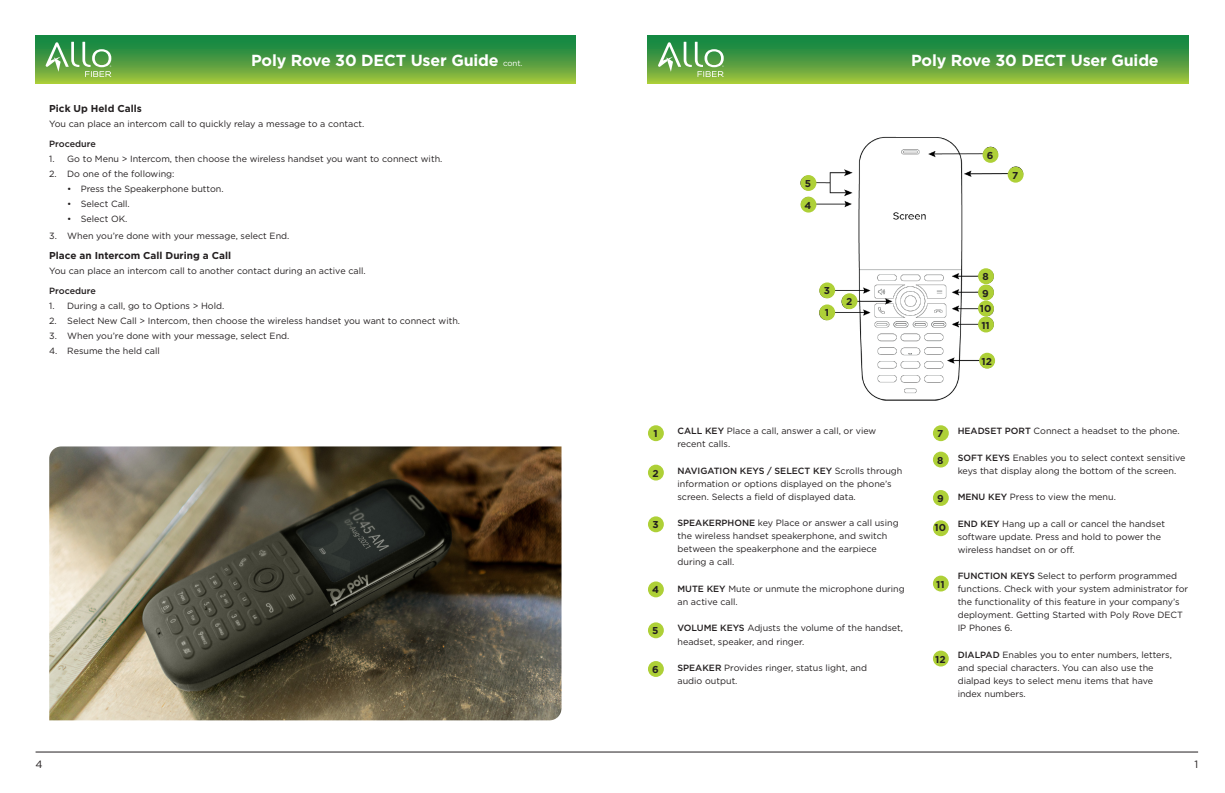
<style>
.page{position:relative;width:1225px;height:793px;background:#fff}
.page>*{position:absolute;margin:0;border:0;box-sizing:border-box;transform-origin:0 0}
.Page_Title{font:700 16px "Gotham";letter-spacing:-.01em;color:#fff}
.t1{font:10.6px "Gotham";color:#231f20}
.Section_Title{font:700 10px "Gotham";color:#231f20}
.Copy_Medium{font:700 10px "Gotham";color:#231f20}
.Copy{font:700 10px "Gotham";color:#231f20}
.Copy_Numbers{font:9px/13px "Gotham";color:#231f20}
.Copy-2{font:9px "Gotham";color:#231f20}
.Copy-3{font:500 9px "Gotham";color:#231f20}
.s1{font-weight:400;font-size:8px}
.s2{font-weight:500}
</style>
<div class="page">
<div style="left:36px;top:36px;width:540px;height:47px;background:linear-gradient(to bottom,#027e44,#9abd3e)"></div>
<div style="left:648px;top:36px;width:540px;height:47px;background:linear-gradient(to bottom,#027e44,#9abd3e)"></div>
<svg style="left:46px;top:42px;width:65px;height:35px"></svg>
<svg style="left:658px;top:42px;width:65px;height:35px"></svg>
<img style="left:804px;top:136px;width:220px;height:265px">
<div style="left:819px;top:304px;width:16px;height:16px;background:#aed037;border-radius:50%"></div>
<div style="left:841px;top:293px;width:16px;height:16px;background:#aed037;border-radius:50%"></div>
<div style="left:819px;top:282px;width:16px;height:16px;background:#aed037;border-radius:50%"></div>
<div style="left:800px;top:196px;width:16px;height:16px;background:#aed037;border-radius:50%"></div>
<div style="left:800px;top:175px;width:16px;height:16px;background:#aed037;border-radius:50%"></div>
<div style="left:982px;top:147px;width:16px;height:16px;background:#aed037;border-radius:50%"></div>
<div style="left:1007px;top:167px;width:16px;height:15px;background:#aed037;border-radius:50%"></div>
<div style="left:977px;top:268px;width:16px;height:16px;background:#aed037;border-radius:50%"></div>
<div style="left:977px;top:284px;width:16px;height:16px;background:#aed037;border-radius:50%"></div>
<div style="left:977px;top:300px;width:16px;height:16px;background:#aed037;border-radius:50%"></div>
<div style="left:977px;top:316px;width:16px;height:16px;background:#aed037;border-radius:50%"></div>
<div style="left:979px;top:352px;width:15px;height:16px;background:#aed037;border-radius:50%"></div>
<hr style="left:36px;top:751px;width:1161px;height:1px;background:#231f20">
<div style="left:648px;top:425px;width:15px;height:16px;background:#aed037;border-radius:50%"></div>
<div style="left:648px;top:464px;width:15px;height:16px;background:#aed037;border-radius:50%"></div>
<div style="left:648px;top:516px;width:15px;height:16px;background:#aed037;border-radius:50%"></div>
<div style="left:648px;top:581px;width:15px;height:16px;background:#aed037;border-radius:50%"></div>
<div style="left:648px;top:622px;width:15px;height:16px;background:#aed037;border-radius:50%"></div>
<div style="left:648px;top:660px;width:15px;height:16px;background:#aed037;border-radius:50%"></div>
<div style="left:932px;top:425px;width:16px;height:16px;background:#aed037;border-radius:50%"></div>
<div style="left:932px;top:451px;width:16px;height:16px;background:#aed037;border-radius:50%"></div>
<div style="left:932px;top:489px;width:16px;height:16px;background:#aed037;border-radius:50%"></div>
<div style="left:932px;top:520px;width:16px;height:16px;background:#aed037;border-radius:50%"></div>
<div style="left:932px;top:575px;width:16px;height:16px;background:#aed037;border-radius:50%"></div>
<div style="left:932px;top:650px;width:16px;height:16px;background:#aed037;border-radius:50%"></div>
<img style="left:49px;top:446px;width:512px;height:274px">
<p class="Page_Title" style="left:251px;top:50px;width:273px">Poly Rove 30 DECT User Guide <span class="s1">cont.</span></p>
<p class="Page_Title" style="left:911px;top:50px;width:249px">Poly Rove 30 DECT User Guide</p>
<p class="Copy" style="left:49px;top:101px;width:94px">Pick Up Held Calls</p>
<p class="Copy-2" style="left:49px;top:118px;width:316px">You can place an intercom call to quickly relay a message to a contact.</p>
<p class="Copy-3" style="left:49px;top:137px;width:48px">Procedure</p>
<p class="Copy_Numbers" style="left:49px;top:152px;width:394px">1. Go to Menu &gt; Intercom, then choose the wireless handset you want to connect with.</p>
<p class="Copy_Numbers" style="left:49px;top:167px;width:127px">2. Do one of the following:</p>
<p class="Copy_Numbers" style="left:67px;top:182px;width:158px">• Press the Speakerphone button.</p>
<p class="Copy_Numbers" style="left:67px;top:197px;width:64px">• Select Call.</p>
<p class="Copy_Numbers" style="left:67px;top:212px;width:62px">• Select OK.</p>
<p class="Copy_Numbers" style="left:49px;top:229px;width:242px">3. When you’re done with your message, select End.</p>
<p class="Copy_Medium" style="left:49px;top:248px;width:183px">Place an Intercom Call During a Call</p>
<p class="Copy-2" style="left:49px;top:265px;width:318px">You can place an intercom call to another contact during an active call.</p>
<p class="Copy-3" style="left:49px;top:284px;width:48px">Procedure</p>
<p class="Copy_Numbers" style="left:49px;top:298px;width:176px">1. During a call, go to Options &gt; Hold.</p>
<p class="Copy_Numbers" style="left:49px;top:314px;width:412px">2. Select New Call &gt; Intercom, then choose the wireless handset you want to connect with.</p>
<p class="Copy_Numbers" style="left:49px;top:329px;width:242px">3. When you’re done with your message, select End.</p>
<p class="Copy_Numbers" style="left:49px;top:344px;width:112px">4. Resume the held call</p>
<p class="Section_Title" style="left:804px;top:177px;width:8px">5</p>
<p class="Section_Title" style="left:804px;top:198px;width:8px">4</p>
<p class="Section_Title" style="left:823px;top:284px;width:8px">3</p>
<p class="Section_Title" style="left:824px;top:306px;width:6px">1</p>
<p class="Section_Title" style="left:845px;top:295px;width:8px">2</p>
<p class="Section_Title" style="left:653px;top:427px;width:6px">1</p>
<p class="Section_Title" style="left:652px;top:466px;width:8px">2</p>
<p class="Section_Title" style="left:652px;top:518px;width:8px">3</p>
<p class="Section_Title" style="left:652px;top:583px;width:8px">4</p>
<p class="Section_Title" style="left:652px;top:623px;width:8px">5</p>
<p class="Section_Title" style="left:652px;top:662px;width:8px">6</p>
<p class="Copy_Numbers" style="left:677px;top:424px;width:200px"><span class="s2">CALL KEY</span> Place a call, answer a call, or view recent calls.</p>
<p class="Copy_Numbers" style="left:677px;top:463px;width:226px"><span class="s2">NAVIGATION KEYS / SELECT KEY</span> Scrolls through information or options displayed on the phone’s screen. Selects a field of displayed data.</p>
<p class="Copy_Numbers" style="left:677px;top:516px;width:223px"><span class="s2">SPEAKERPHONE</span> key Place or answer a call using the wireless handset speakerphone, and switch between the speakerphone and the earpiece during a call.</p>
<p class="Copy_Numbers" style="left:677px;top:581px;width:229px"><span class="s2">MUTE KEY</span> Mute or unmute the microphone during an active call.</p>
<p class="Copy_Numbers" style="left:677px;top:621px;width:227px"><span class="s2">VOLUME KEYS</span> Adjusts the volume of the handset, headset, speaker, and ringer.</p>
<p class="Copy_Numbers" style="left:677px;top:660px;width:191px"><span class="s2">SPEAKER</span> Provides ringer, status light, and audio output.</p>
<p class="Section_Title" style="left:986px;top:149px;width:8px">6</p>
<p class="Section_Title" style="left:1011px;top:168px;width:8px">7</p>
<p class="Section_Title" style="left:982px;top:270px;width:8px">8</p>
<p class="Section_Title" style="left:982px;top:286px;width:8px">9</p>
<p class="Section_Title" style="left:979px;top:301px;width:13px">10</p>
<p class="Section_Title" style="left:981px;top:318px;width:10px">11</p>
<p class="Section_Title" style="left:981px;top:354px;width:12px">12</p>
<p class="Section_Title" style="left:937px;top:427px;width:8px">7</p>
<p class="Section_Title" style="left:937px;top:453px;width:8px">8</p>
<p class="Section_Title" style="left:936px;top:491px;width:8px">9</p>
<p class="Section_Title" style="left:934px;top:521px;width:13px">10</p>
<p class="Section_Title" style="left:936px;top:577px;width:10px">11</p>
<p class="Section_Title" style="left:935px;top:652px;width:12px">12</p>
<p class="Copy_Numbers" style="left:957px;top:424px;width:223px"><span class="s2">HEADSET PORT</span> Connect a headset to the phone.</p>
<p class="Copy_Numbers" style="left:957px;top:450px;width:229px"><span class="s2">SOFT KEYS</span> Enables you to select context sensitive keys that display along the bottom of the screen.</p>
<p class="Copy_Numbers" style="left:957px;top:490px;width:160px"><span class="s2">MENU KEY</span> Press to view the menu.</p>
<p class="Copy_Numbers" style="left:957px;top:516px;width:209px"><span class="s2">END KEY</span> Hang up a call or cancel the handset software update. Press and hold to power the wireless handset on or off.</p>
<p class="Copy_Numbers" style="left:957px;top:569px;width:232px"><span class="s2">FUNCTION KEYS</span> Select to perform programmed functions. Check with your system administrator for the functionality of this feature in your company’s deployment. Getting Started with Poly Rove DECT IP Phones 6.</p>
<p class="Copy_Numbers" style="left:957px;top:647px;width:216px"><span class="s2">DIALPAD</span> Enables you to enter numbers, letters, and special characters. You can also use the dialpad keys to select menu items that have index numbers.</p>
<p class="t1" style="left:36px;top:756px;width:9px">4</p>
<p class="t1" style="left:1194px;top:756px;width:5px">1</p>
</div>
